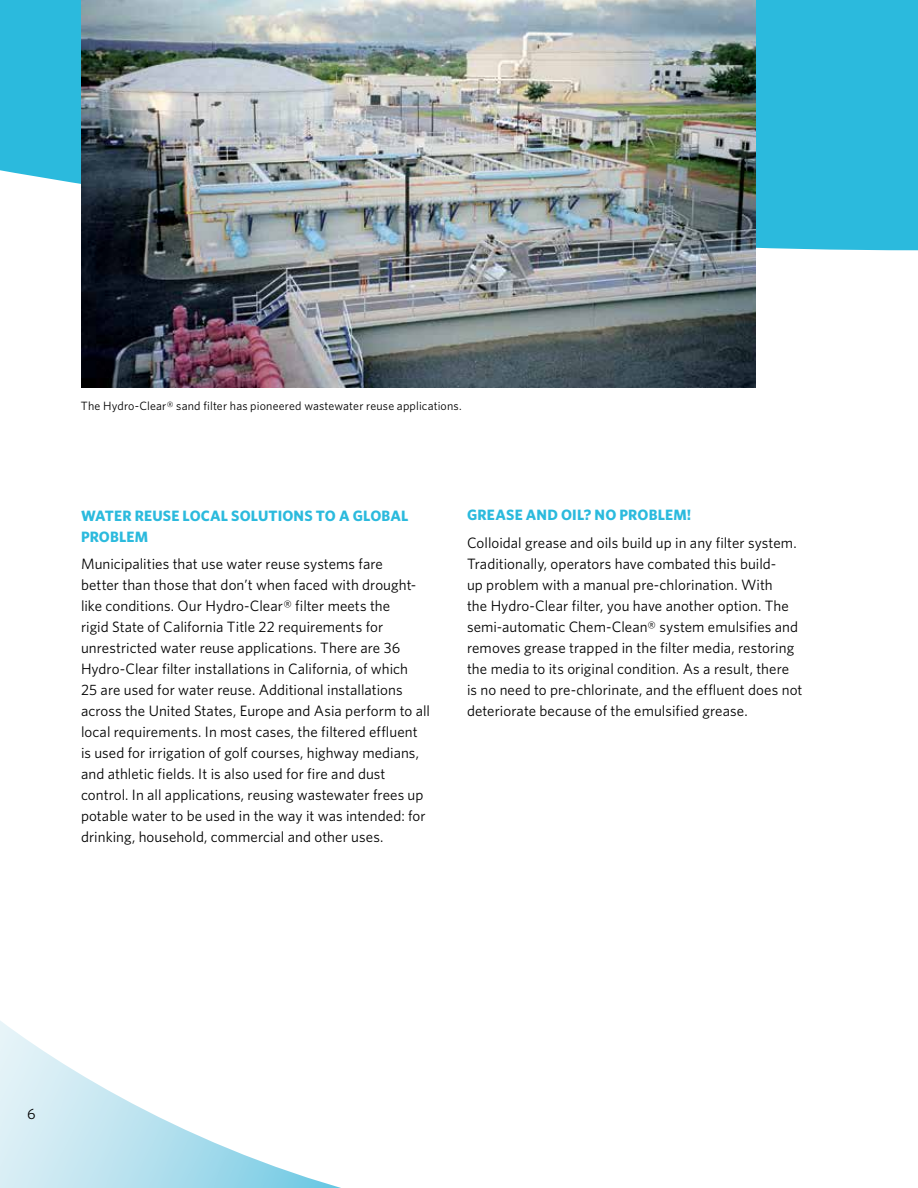
<style>
.page{position:relative;width:918px;height:1188px;background:#fff}
.page>*{position:absolute;margin:0;border:0;box-sizing:border-box;transform-origin:0 0}
.t1{font:15px/21px "Whitney";letter-spacing:.005em;color:#000}
.t2{font:700 15px/21px "Whitney";letter-spacing:.01em;color:#2bbadd}
.t3{font:12px "Whitney";letter-spacing:.015em;color:#000}
</style>
<div class="page">
<svg style="left:0;top:0;width:918px;height:250px;background:#40c0e0"></svg>
<svg style="left:0;top:1021px;width:341px;height:167px"></svg>
<img style="left:81px;top:0;width:675px;height:388px">
<p class="t3" style="left:81px;top:398px;width:382px">The Hydro-Clear® sand filter has pioneered wastewater reuse applications.</p>
<p class="t2" style="left:81px;top:504px;width:329px">WATER REUSE LOCAL SOLUTIONS TO A GLOBAL<br>PROBLEM</p>
<p class="t1" style="left:81px;top:553px;width:351px">Municipalities that use water reuse systems fare<br>better than those that don’t when faced with drought&shy;like conditions. Our Hydro-Clear® filter meets the<br>rigid State of California Title 22 requirements for unrestricted water reuse applications. There are 36<br>Hydro-Clear filter installations in California, of which<br>25 are used for water reuse. Additional installations across the United States, Europe and Asia perform to all local requirements. In most cases, the filtered effluent is used for irrigation of golf courses, highway medians, and athletic fields. It is also used for fire and dust control. In all applications, reusing wastewater frees up potable water to be used in the way it was intended: for drinking, household, commercial and other uses.</p>
<p class="t2" style="left:467px;top:504px;width:226px">GREASE AND OIL? NO PROBLEM!</p>
<p class="t1" style="left:467px;top:532px;width:337px">Colloidal grease and oils build up in any filter system.<br>Traditionally, operators have combated this build-<br>up problem with a manual pre-chlorination. With<br>the Hydro-Clear filter, you have another option. The semi-automatic Chem-Clean® system emulsifies and removes grease trapped in the filter media, restoring the media to its original condition. As a result, there is no need to pre-chlorinate, and the effluent does not deteriorate because of the emulsified grease.</p>
<p class="t1" style="left:27px;top:1103px;width:10px">6</p>
</div>
